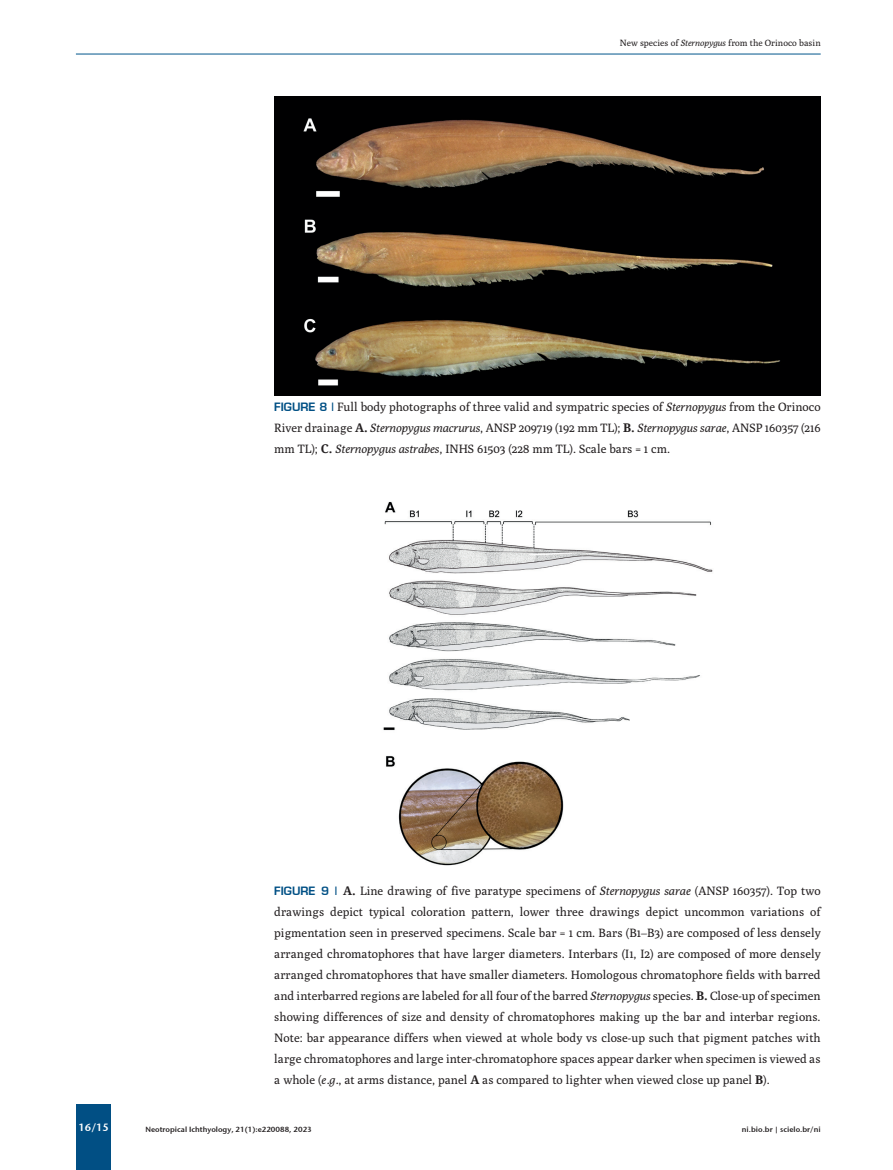
<style>
.page{position:relative;width:893px;height:1170px;background:#fff}
.page>*{position:absolute;margin:0;border:0;box-sizing:border-box;transform-origin:0 0}
.t1{font:12px/21px "Poly";color:#231f20;text-align:justify}
.t2{font:10.5px "Stone Sans Sem ITCTT Semi";color:#fff}
.t3{font:9px "Poly";color:#231f20}
.t4{font:7.5px "Stone Sans Sem ITCTT Semi";color:#231f20}
.s1{font-style:italic}
.s2{font-family:"Eugenio Medium Normal";color:#015085}
.s3{font-family:"Droid Serif";font-weight:700}
</style>
<div class="page">
<div style="left:77px;top:1104px;width:34px;height:65px;background:#014f84"></div>
<hr style="left:76px;top:54px;width:745px;height:1px;background:#01558c">
<img style="left:274px;top:96px;width:547px;height:300px">
<img style="left:383px;top:501px;width:330px;height:365px">
<p class="t3" style="left:620px;top:38px;width:202px">New species of <span class="s1">Sternopygus</span> from the Orinoco basin</p>
<p class="t1" style="left:274px;top:396px;width:548px"><span class="s2">FIGURE 8 |</span> Full body photographs of three valid and sympatric species of <span class="s1">Sternopygus</span> from the Orinoco River drainage <span class="s3">A.</span> <span class="s1">Sternopygus macrurus</span>, ANSP 209719 (192 mm TL); <span class="s3">B.</span> <span class="s1">Sternopygus sarae</span>, ANSP 160357 (216 mm TL); <span class="s3">C.</span> <span class="s1">Sternopygus astrabes</span>, INHS 61503 (228 mm TL). Scale bars = 1 cm.</p>
<p class="t1" style="left:274px;top:879px;width:548px"><span class="s2">FIGURE 9 |</span> <span class="s3">A.</span> Line drawing of five paratype specimens of <span class="s1">Sternopygus sarae</span> (ANSP 160357). Top two drawings depict typical coloration pattern, lower three drawings depict uncommon variations of pigmentation seen in preserved specimens. Scale bar = 1 cm. Bars (B1–B3) are composed of less densely arranged chromatophores that have larger diameters. Interbars (I1, I2) are composed of more densely arranged chromatophores that have smaller diameters. Homologous chromatophore fields with barred and interbarred regions are labeled for all four of the barred <span class="s1">Sternopygus</span> species. <span class="s3">B.</span> Close-up of specimen showing differences of size and density of chromatophores making up the bar and interbar regions.<br>Note: bar appearance differs when viewed at whole body vs close-up such that pigment patches with large chromatophores and large inter-chromatophore spaces appear darker when specimen is viewed as a whole (<span class="s1">e.g.</span>, at arms distance, panel <span class="s3">A</span> as compared to lighter when viewed close up panel <span class="s3">B</span>).</p>
<p class="t2" style="left:79px;top:1118px;width:32px">16/15</p>
<p class="t4" style="left:145px;top:1122px;width:168px">Neotropical Ichthyology, 21(1):e220088, 2023</p>
<p class="t4" style="left:742px;top:1122px;width:80px">ni.bio.br | scielo.br/ni</p>
</div>
